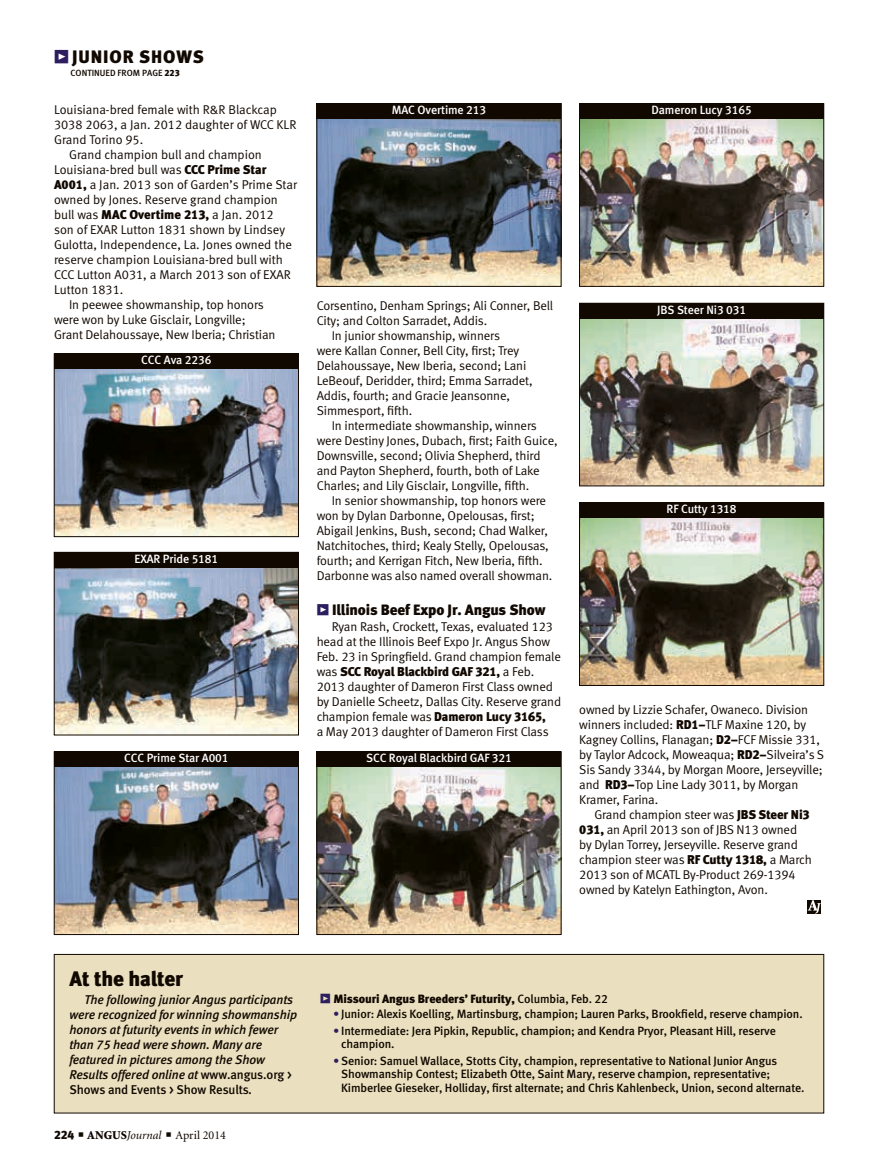
<style>
.page{position:relative;width:878px;height:1168px;background:#fff}
.page>*{position:absolute;margin:0;border:0;box-sizing:border-box;transform-origin:0 0}
.t1{font:21px "Meta Black LF";letter-spacing:-.01em;color:#110800}
.t2{font:18px "Meta Black LF";letter-spacing:.05em;color:#110800}
.Test_heading{font:15px "Meta Black LF";letter-spacing:-.01em;color:#110800}
.Test_copy{font:12.75px/15px "Meta Normal LF";letter-spacing:-.01em;color:#110800}
.column_intro{font:italic 12.75px/15px "Meta Medium LF";letter-spacing:-.01em;color:#110800}
.cutlines{font:12px/13.5px "Meta Medium LF";letter-spacing:-.01em;color:#110800}
.White_animal_name{font:12px "Meta Medium LF";letter-spacing:-.01em;color:#fff}
.cutlines-2{font:12px "Meta Black LF";letter-spacing:-.01em;color:#110800}
.t3{font:12px "Minion";color:#110800}
.t4{font:9px "Meta Medium LF";color:#110800}
.s1{font-family:"Meta Black Expert";color:#2c1e5f}
.s2{font-family:"Meta Black LF"}
.s3{font-family:"Meta Black Caps Expert";color:#2c1e5f}
.s4{font-style:normal}
.s5{font-weight:900}
.s6{font-style:italic}
.s7{font-family:"Meta Black Caps Expert";font-size:12.75px;color:#2c1e5f}
.s8{font-family:"Meta Medium LF"}
.s9{font-family:"Meta Black LF";color:#2c1e5f}
</style>
<div class="page">
<svg style="left:807px;top:913px;width:14px;height:1px"></svg>
<svg style="left:807px;top:900px;width:14px;height:13px"></svg>
<img style="left:56px;top:766px;width:240px;height:166px">
<div style="left:54px;top:752px;width:244px;height:14px;background:#110800"></div>
<img style="left:581px;top:118px;width:241px;height:166px">
<div style="left:579px;top:104px;width:245px;height:182px;border:1px solid #110800"></div>
<div style="left:579px;top:104px;width:245px;height:14px;background:#110800"></div>
<img style="left:318px;top:766px;width:241px;height:166px">
<div style="left:316px;top:752px;width:245px;height:14px;background:#110800"></div>
<img style="left:318px;top:118px;width:241px;height:166px">
<div style="left:316px;top:104px;width:245px;height:14px;background:#110800"></div>
<img style="left:581px;top:318px;width:241px;height:166px">
<div style="left:579px;top:303px;width:245px;height:183px;border:1px solid #110800"></div>
<div style="left:579px;top:303px;width:245px;height:15px;background:#110800"></div>
<img style="left:56px;top:567px;width:240px;height:166px">
<div style="left:54px;top:552px;width:244px;height:15px;background:#110800"></div>
<div style="left:54px;top:954px;width:769px;height:159px;background:#eae0c0"></div>
<div style="left:54px;top:954px;width:770px;height:159px;border:1px solid #110800"></div>
<img style="left:581px;top:518px;width:241px;height:166px">
<div style="left:579px;top:502px;width:245px;height:184px;border:1px solid #110800"></div>
<div style="left:579px;top:502px;width:245px;height:16px;background:#110800"></div>
<img style="left:56px;top:369px;width:240px;height:166px">
<div style="left:54px;top:354px;width:244px;height:183px;border:1px solid #110800"></div>
<div style="left:54px;top:354px;width:244px;height:15px;background:#110800"></div>
<p class="t2" style="left:54px;top:46px;width:151px"><span class="s1">z</span> JUNIOR SHOWS</p>
<p class="t4" style="left:70px;top:68px;width:111px">CONTINUED FROM PAGE <span class="s2">223</span></p>
<p class="Test_copy" style="left:54px;top:102px;width:244px">Louisiana-bred female with R&amp;R Blackcap<br>3038 2063, a Jan. 2012 daughter of WCC KLR<br>Grand Torino 95.</p>
<p class="Test_copy" style="left:54px;top:147px;width:244px;text-indent:15px">Grand champion bull and champion Louisiana-bred bull was <span class="s2">CCC Prime Star A001,</span> a Jan. 2013 son of Garden’s Prime Star owned by Jones. Reserve grand champion bull was <span class="s2">MAC Overtime 213,</span> a Jan. 2012<br>son of EXAR Lutton 1831 shown by Lindsey Gulotta, Independence, La. Jones owned the reserve champion Louisiana-bred bull with CCC Lutton A031, a March 2013 son of EXAR Lutton 1831.</p>
<p class="Test_copy" style="left:54px;top:297px;width:223px;text-indent:15px">In peewee showmanship, top honors were won by Luke Gisclair, Longville;<br>Grant Delahoussaye, New Iberia; Christian</p>
<p class="Test_copy" style="left:316px;top:298px;width:238px">Corsentino, Denham Springs; Ali Conner, Bell<br>City; and Colton Sarradet, Addis.</p>
<p class="White_animal_name" style="left:392px;top:103px;width:96px">MAC Overtime 213</p>
<p class="Test_copy" style="left:316px;top:328px;width:217px;text-indent:15px">In junior showmanship, winners<br>were Kallan Conner, Bell City, first; Trey Delahoussaye, New Iberia, second; Lani LeBeouf, Deridder, third; Emma Sarradet, Addis, fourth; and Gracie Jeansonne, Simmesport, fifth.</p>
<p class="Test_copy" style="left:316px;top:418px;width:242px;text-indent:15px">In intermediate showmanship, winners were Destiny Jones, Dubach, first; Faith Guice, Downsville, second; Olivia Shepherd, third and Payton Shepherd, fourth, both of Lake Charles; and Lily Gisclair, Longville, fifth.</p>
<p class="Test_copy" style="left:316px;top:493px;width:237px;text-indent:15px">In senior showmanship, top honors were won by Dylan Darbonne, Opelousas, first; Abigail Jenkins, Bush, second; Chad Walker, Natchitoches, third; Kealy Stelly, Opelousas, fourth; and Kerrigan Fitch, New Iberia, fifth.<br>Darbonne was also named overall showman.</p>
<p class="Test_heading" style="left:316px;top:600px;width:230px"><span class="s3">z</span> Illinois Beef Expo Jr. Angus Show</p>
<p class="Test_copy" style="left:316px;top:619px;width:246px;text-indent:15px">Ryan Rash, Crockett, Texas, evaluated 123 head at the Illinois Beef Expo Jr. Angus Show Feb. 23 in Springfield. Grand champion female was <span class="s2">SCC Royal Blackbird GAF 321,</span> a Feb.<br>2013 daughter of Dameron First Class owned by Danielle Scheetz, Dallas City. Reserve grand champion female was <span class="s2">Dameron Lucy 3165,<br></span>a May 2013 daughter of Dameron First Class</p>
<p class="White_animal_name" style="left:141px;top:353px;width:72px">CCC Ava 2236</p>
<p class="White_animal_name" style="left:134px;top:551px;width:85px">EXAR Pride 5181</p>
<p class="White_animal_name" style="left:124px;top:751px;width:106px">CCC Prime Star A001</p>
<p class="White_animal_name" style="left:366px;top:751px;width:147px">SCC Royal Blackbird GAF 321</p>
<p class="White_animal_name" style="left:651px;top:103px;width:102px">Dameron Lucy 3165</p>
<p class="White_animal_name" style="left:657px;top:302px;width:90px">JBS Steer Ni3 031</p>
<p class="White_animal_name" style="left:666px;top:502px;width:71px">RF Cutty 1318</p>
<p class="Test_copy" style="left:579px;top:702px;width:246px">owned by Lizzie Schafer, Owaneco. Division winners included: <span class="s2">RD1–</span>TLF Maxine 120, by Kagney Collins, Flanagan; <span class="s2">D2–</span>FCF Missie 331, by Taylor Adcock, Moweaqua; <span class="s2">RD2–</span>Silveira’s S Sis Sandy 3344, by Morgan Moore, Jerseyville; and <span class="s2">RD3–</span>Top Line Lady 3011, by Morgan Kramer, Farina.</p>
<p class="Test_copy" style="left:579px;top:807px;width:234px;text-indent:15px">Grand champion steer was <span class="s2">JBS Steer Ni3<br>031,</span> an April 2013 son of JBS N13 owned by Dylan Torrey, Jerseyville. Reserve grand champion steer was <span class="s2">RF Cutty 1318,</span> a March 2013 son of MCATL By-Product 269-1394 owned by Katelyn Eathington, Avon.</p>
<p class="t1" style="left:69px;top:965px;width:115px">At the halter</p>
<p class="column_intro" style="left:69px;top:991px;width:229px;text-indent:15px">The following junior Angus participants were recognized for winning showmanship honors at futurity events in which fewer than 75 head were shown. Many are featured in pictures among the Show Results offered online at <span class="s4">www.angus.org &gt; Shows and Events &gt; Show Results</span>.</p>
<p class="t3" style="left:54px;top:1129px;width:173px"><span class="s2">224</span> ■ <span class="s5">ANGUS</span><span class="s6">Journal</span> ■ April 2014</p>
<p class="cutlines-2" style="left:320px;top:992px;width:289px"><span class="s7">z</span> Missouri Angus Breeders’ Futurity, <span class="s8">Columbia, Feb. 22</span></p>
<p class="cutlines" style="left:333px;top:1007px;width:470px"><span class="s9">•</span> Junior: Alexis Koelling, Martinsburg, champion; Lauren Parks, Brookfield, reserve champion.</p>
<p class="cutlines" style="left:341px;top:1023px;width:436px;text-indent:-8px"><span class="s9">•</span> Intermediate: Jera Pipkin, Republic, champion; and Kendra Pryor, Pleasant Hill, reserve champion.</p>
<p class="cutlines" style="left:341px;top:1053px;width:465px;text-indent:-8px"><span class="s9">•</span> Senior: Samuel Wallace, Stotts City, champion, representative to National Junior Angus<br>Showmanship Contest; Elizabeth Otte, Saint Mary, reserve champion, representative;<br>Kimberlee Gieseker, Holliday, first alternate; and Chris Kahlenbeck, Union, second alternate.</p>
</div>
